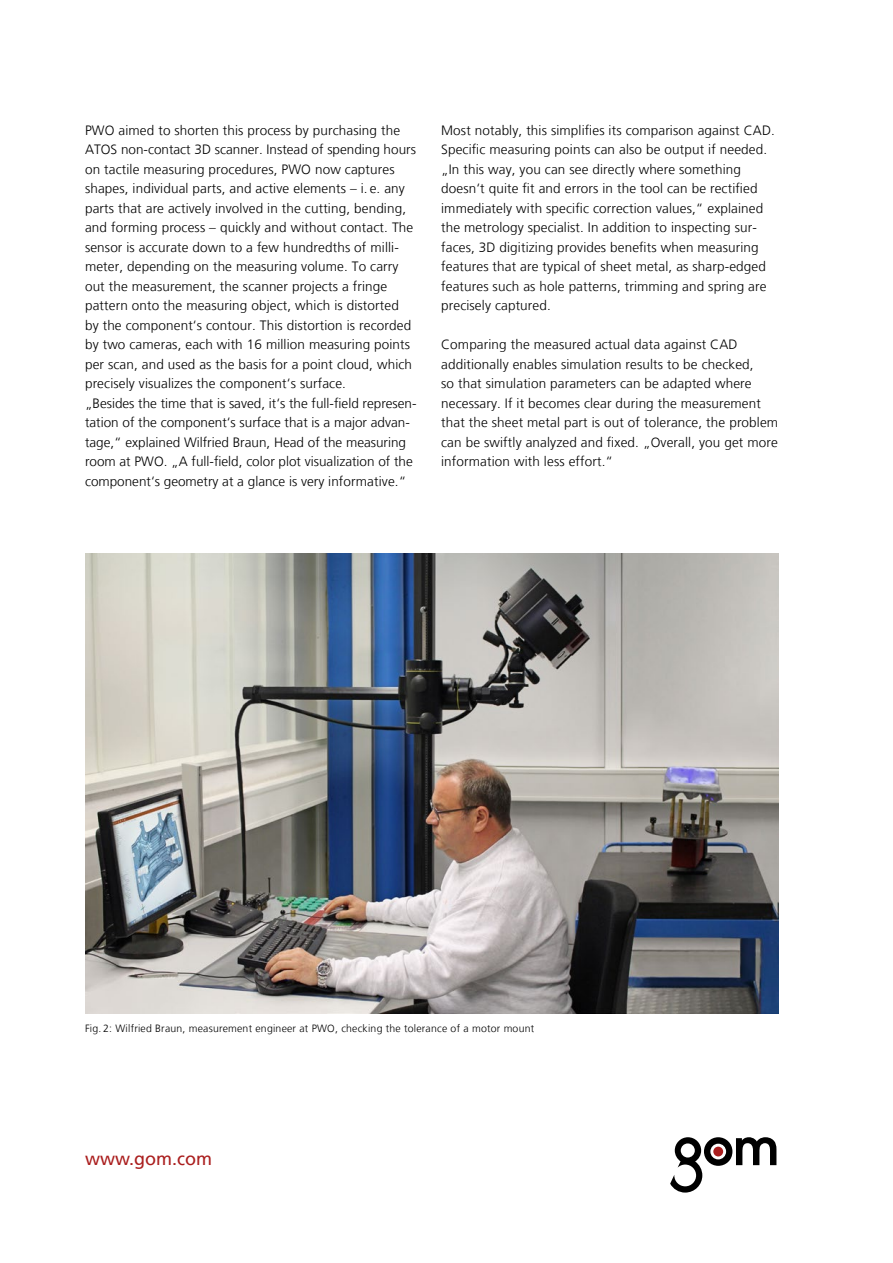
<style>
.page{position:relative;width:893px;height:1263px;background:#fff}
.page>*{position:absolute;margin:0;border:0;box-sizing:border-box;transform-origin:0 0}
.t1{font:18px "Frutiger";color:#aa1e1e}
.t2{font:300 13.5px/19.5px "Frutiger LT";letter-spacing:.01em;color:#000}
.t3{font:300 10.5px "Frutiger LT";letter-spacing:.02em;color:#000}
</style>
<div class="page">
<svg style="left:670px;top:1137px;width:106px;height:55px"></svg>
<img style="left:85px;top:554px;width:693px;height:459px">
<p class="t2" style="left:85px;top:120px;width:333px">PWO aimed to shorten this process by purchasing the ATOS non-contact 3D scanner. Instead of spending hours on tactile measuring procedures, PWO now captures shapes, individual parts, and active elements – i. e. any parts that are actively involved in the cutting, bending, and forming process – quickly and without contact. The sensor is accurate down to a few hundredths of milli&shy;meter, depending on the measuring volume. To carry out the measurement, the scanner projects a fringe pattern onto the measuring object, which is distorted<br>by the component‘s contour. This distortion is recorded by two cameras, each with 16 million measuring points per scan, and used as the basis for a point cloud, which precisely visualizes the component‘s surface.<br>„Besides the time that is saved, it‘s the full-field represen&shy;tation of the component‘s surface that is a major advan&shy;tage,“ explained Wilfried Braun, Head of the measuring room at PWO. „A full-field, color plot visualization of the component‘s geometry at a glance is very informative.“</p>
<p class="t2" style="left:441px;top:120px;width:335px">Most notably, this simplifies its comparison against CAD.<br>Specific measuring points can also be output if needed. „In this way, you can see directly where something doesn‘t quite fit and errors in the tool can be rectified immediately with specific correction values,“ explained the metrology specialist. In addition to inspecting sur&shy;faces, 3D digitizing provides benefits when measuring features that are typical of sheet metal, as sharp-edged features such as hole patterns, trimming and spring are precisely captured.</p>
<p class="t2" style="left:441px;top:335px;width:338px">Comparing the measured actual data against CAD additionally enables simulation results to be checked,<br>so that simulation parameters can be adapted where necessary. If it becomes clear during the measurement that the sheet metal part is out of tolerance, the problem can be swiftly analyzed and fixed. „Overall, you get more information with less effort.“</p>
<p class="t3" style="left:85px;top:1022px;width:451px">Fig. 2: Wilfried Braun, measurement engineer at PWO, checking the tolerance of a motor mount</p>
<h1 class="t1" style="left:85px;top:1148px;width:128px">www.gom.com</h1>
</div>
